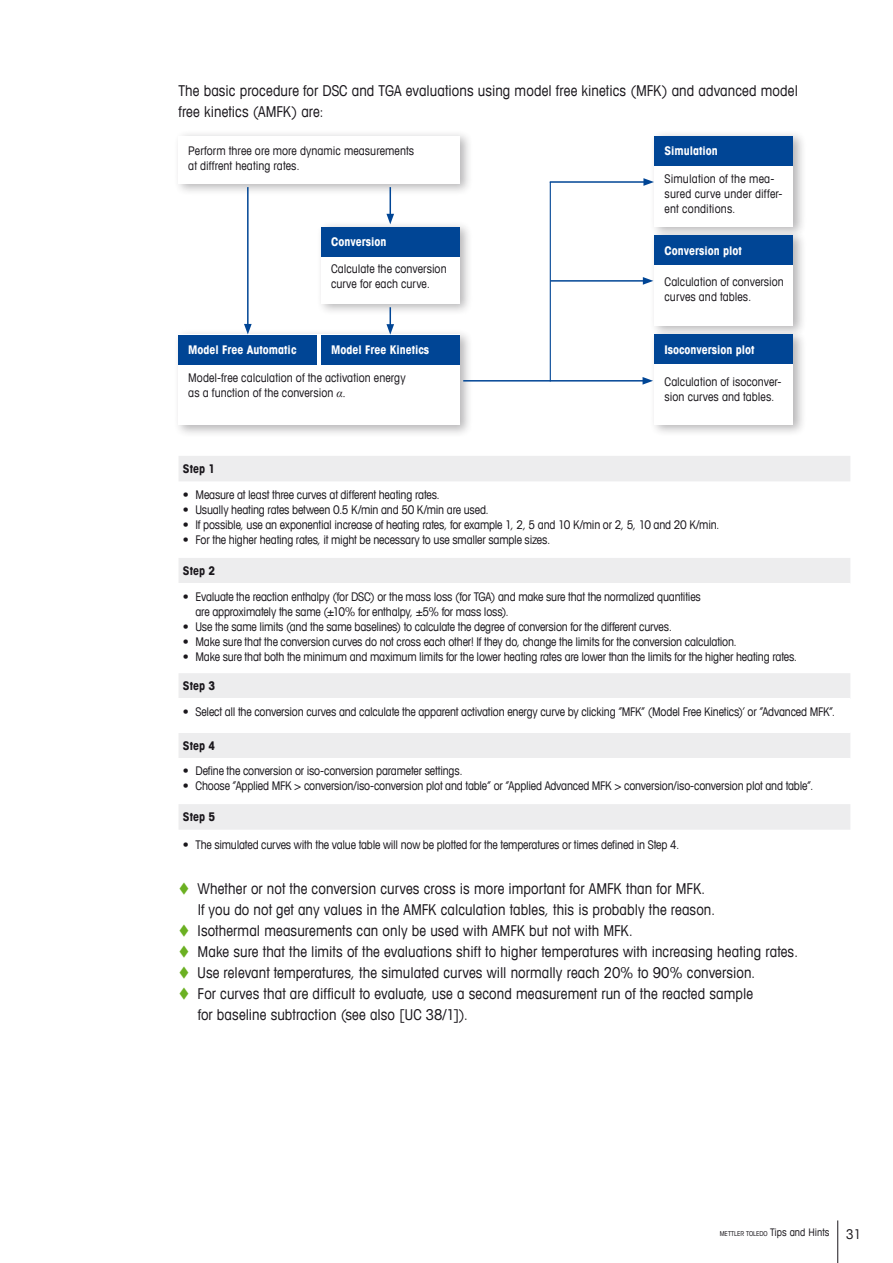
<style>
.page{position:relative;width:893px;height:1263px;background:#fff}
.page>*{position:absolute;margin:0;border:0;box-sizing:border-box;transform-origin:0 0}
.Runningtext_Book_10{font:condensed 15px/21px "Avant Garde Com";letter-spacing:.005em;color:#1a171c}
.t1{font:condensed 13.5px "Avant Garde Com";color:#1a171c}
.Captions_Book_8_10{font:condensed 12px/15px "Avant Garde Com";letter-spacing:-.015em;color:#1a171c}
.Captions_Book_8_10-2{font:condensed 12px/15px "Avant Garde Com";letter-spacing:.005em;color:#1a171c}
.t2{font:700 condensed 12px "Avant Garde Com";color:#fff}
.Captions_Book_8_10-3{font:condensed 12px/15px "Avant Garde Com";letter-spacing:.015em;color:#1a171c}
.Captions_Book_8_10-4{font:700 condensed 12px "Avant Garde Com";letter-spacing:.015em;color:#1a171c}
.t3{font:condensed 6.75px "Avant Garde Com";color:#1a171c}
.s1{font-family:"Times New Roman";font-style:italic;font-stretch:normal}
.s2{color:#6bb022}
.s3{font-size:10.5px}
</style>
<div class="page">
<hr style="left:837px;top:1220px;width:1px;height:43px;background:#1a171c">
<svg style="left:179px;top:456px;width:671px;height:374px;fill:#ededee"></svg>
<div style="left:179px;top:583px;width:671px;height:90px;background:#fff"></div>
<div style="left:179px;top:699px;width:671px;height:34px;background:#fff"></div>
<div style="left:179px;top:758px;width:671px;height:46px;background:#fff"></div>
<div style="left:174px;top:329px;width:299px;height:108px;background:#1a171c;opacity:.32"></div>
<div style="left:179px;top:335px;width:281px;height:90px;background:#fff"></div>
<div style="left:174px;top:130px;width:299px;height:66px;background:#1a171c;opacity:.32"></div>
<div style="left:179px;top:136px;width:281px;height:47px;background:#fff"></div>
<div style="left:321px;top:335px;width:139px;height:30px;background:#004595"></div>
<div style="left:179px;top:335px;width:138px;height:30px;background:#004595"></div>
<div style="left:317px;top:221px;width:156px;height:95px;background:#1a171c;opacity:.32"></div>
<div style="left:321px;top:227px;width:139px;height:77px;background:#fff"></div>
<div style="left:321px;top:227px;width:139px;height:30px;background:#004595"></div>
<div style="left:650px;top:130px;width:157px;height:108px;background:#1a171c;opacity:.32"></div>
<div style="left:655px;top:136px;width:138px;height:90px;background:#fff"></div>
<div style="left:655px;top:136px;width:138px;height:30px;background:#004595"></div>
<div style="left:650px;top:229px;width:157px;height:109px;background:#1a171c;opacity:.32"></div>
<div style="left:655px;top:235px;width:138px;height:91px;background:#fff"></div>
<div style="left:655px;top:235px;width:138px;height:30px;background:#004595"></div>
<div style="left:650px;top:328px;width:157px;height:109px;background:#1a171c;opacity:.32"></div>
<div style="left:655px;top:334px;width:138px;height:91px;background:#fff"></div>
<div style="left:655px;top:334px;width:138px;height:30px;background:#004595"></div>
<hr style="left:550px;top:182px;width:1px;height:199px;background:#004595">
<hr style="left:389px;top:187px;width:2px;height:29px;background:#004595">
<svg style="left:386px;top:214px;width:8px;height:10px"></svg>
<svg style="left:386px;top:307px;width:8px;height:28px"></svg>
<hr style="left:247px;top:187px;width:2px;height:139px;background:#004595">
<svg style="left:244px;top:324px;width:8px;height:10px"></svg>
<hr style="left:550px;top:181px;width:96px;height:2px;background:#004595">
<svg style="left:643px;top:178px;width:11px;height:8px"></svg>
<hr style="left:550px;top:280px;width:95px;height:2px;background:#004595">
<svg style="left:643px;top:277px;width:10px;height:8px"></svg>
<hr style="left:463px;top:380px;width:182px;height:2px;background:#004595">
<svg style="left:643px;top:377px;width:10px;height:8px"></svg>
<p class="Runningtext_Book_10" style="left:179px;top:80px;width:621px">The basic procedure for DSC and TGA evaluations using model free kinetics (MFK) and advanced model free kinetics (AMFK) are:</p>
<p class="Captions_Book_8_10-2" style="left:188px;top:143px;width:227px">Perform three ore more dynamic measurements at diffrent heating rates.</p>
<p class="t2" style="left:331px;top:234px;width:57px">Conversion</p>
<p class="Captions_Book_8_10-2" style="left:331px;top:260px;width:117px">Calculate the conversion curve for each curve.</p>
<p class="t2" style="left:188px;top:342px;width:110px">Model Free Automatic</p>
<p class="t2" style="left:331px;top:342px;width:100px">Model Free Kinetics</p>
<p class="Captions_Book_8_10-2" style="left:188px;top:370px;width:219px">Model-free calculation of the activation energy as a function of the conversion <span class="s1">α.</span></p>
<p class="t2" style="left:665px;top:143px;width:55px">Simulation</p>
<p class="Captions_Book_8_10-3" style="left:665px;top:171px;width:119px">Simulation of the mea&shy;sured curve under differ&shy;ent conditions.</p>
<p class="t2" style="left:665px;top:243px;width:79px">Conversion plot</p>
<p class="Captions_Book_8_10" style="left:665px;top:274px;width:121px">Calculation of conversion</p>
<p class="Captions_Book_8_10-2" style="left:665px;top:289px;width:88px">curves and tables.</p>
<p class="t2" style="left:665px;top:342px;width:91px">Isoconversion plot</p>
<p class="Captions_Book_8_10-2" style="left:665px;top:374px;width:118px">Calculation of isoconver&shy;sion curves and tables.</p>
<p class="Captions_Book_8_10-4" style="left:183px;top:461px;width:34px">Step 1</p>
<p class="Captions_Book_8_10" style="left:183px;top:486px;width:259px">• Measure at least three curves at different heating rates.</p>
<p class="Captions_Book_8_10" style="left:183px;top:501px;width:308px">• Usually heating rates between 0.5 K/min and 50 K/min are used.</p>
<p class="Captions_Book_8_10" style="left:183px;top:516px;width:538px">• If possible, use an exponential increase of heating rates, for example 1, 2, 5 and 10 K/min or 2, 5, 10 and 20 K/min.</p>
<p class="Captions_Book_8_10" style="left:183px;top:531px;width:369px">• For the higher heating rates, it might be necessary to use smaller sample sizes.</p>
<p class="Captions_Book_8_10-4" style="left:183px;top:563px;width:34px">Step 2</p>
<p class="Captions_Book_8_10" style="left:196px;top:588px;width:507px;text-indent:-13px">• Evaluate the reaction enthalpy (for DSC) or the mass loss (for TGA) and make sure that the normalized quantities are approximately the same (±10% for enthalpy, ±5% for mass loss).</p>
<p class="Captions_Book_8_10" style="left:183px;top:618px;width:491px">• Use the same limits (and the same baselines) to calculate the degree of conversion for the different curves.</p>
<p class="Captions_Book_8_10" style="left:183px;top:633px;width:556px">• Make sure that the conversion curves do not cross each other! If they do, change the limits for the conversion calculation.</p>
<p class="Captions_Book_8_10" style="left:183px;top:648px;width:616px">• Make sure that both the minimum and maximum limits for the lower heating rates are lower than the limits for the higher heating rates.</p>
<p class="Captions_Book_8_10-4" style="left:183px;top:678px;width:34px">Step 3</p>
<p class="Captions_Book_8_10" style="left:183px;top:704px;width:654px">• Select all the conversion curves and calculate the apparent activation energy curve by clicking “MFK” (Model Free Kinetics)’ or “Advanced MFK”.</p>
<p class="Captions_Book_8_10-4" style="left:183px;top:738px;width:34px">Step 4</p>
<p class="Captions_Book_8_10" style="left:183px;top:763px;width:281px">• Define the conversion or iso-conversion parameter settings.</p>
<p class="Captions_Book_8_10" style="left:183px;top:778px;width:632px">• Choose “Applied MFK &gt; conversion/iso-conversion plot and table” or “Applied Advanced MFK &gt; conversion/iso-conversion plot and table”.</p>
<p class="Captions_Book_8_10-4" style="left:183px;top:809px;width:34px">Step 5</p>
<p class="Captions_Book_8_10" style="left:183px;top:837px;width:498px">• The simulated curves with the value table will now be plotted for the temperatures or times defined in Step 4.</p>
<p class="Runningtext_Book_10" style="left:198px;top:878px;width:519px;text-indent:-19px"><span class="s2">▼</span> Whether or not the conversion curves cross is more important for AMFK than for MFK.<br>If you do not get any values in the AMFK calculation tables, this is probably the reason.</p>
<p class="Runningtext_Book_10" style="left:179px;top:920px;width:456px"><span class="s2">▼</span> Isothermal measurements can only be used with AMFK but not with MFK.</p>
<p class="Runningtext_Book_10" style="left:179px;top:941px;width:621px"><span class="s2">▼</span> Make sure that the limits of the evaluations shift to higher temperatures with increasing heating rates.</p>
<p class="Runningtext_Book_10" style="left:179px;top:962px;width:578px"><span class="s2">▼</span> Use relevant temperatures, the simulated curves will normally reach 20% to 90% conversion.</p>
<p class="Runningtext_Book_10" style="left:198px;top:983px;width:557px;text-indent:-19px"><span class="s2">▼</span> For curves that are difficult to evaluate, use a second measurement run of the reacted sample for baseline subtraction (see also [UC 38/1]).</p>
<p class="t3" style="left:720px;top:1229px;width:111px">METTLER TOLEDO <span class="s3">Tips and Hints</span></p>
<p class="t1" style="left:846px;top:1225px;width:17px">31</p>
</div>
